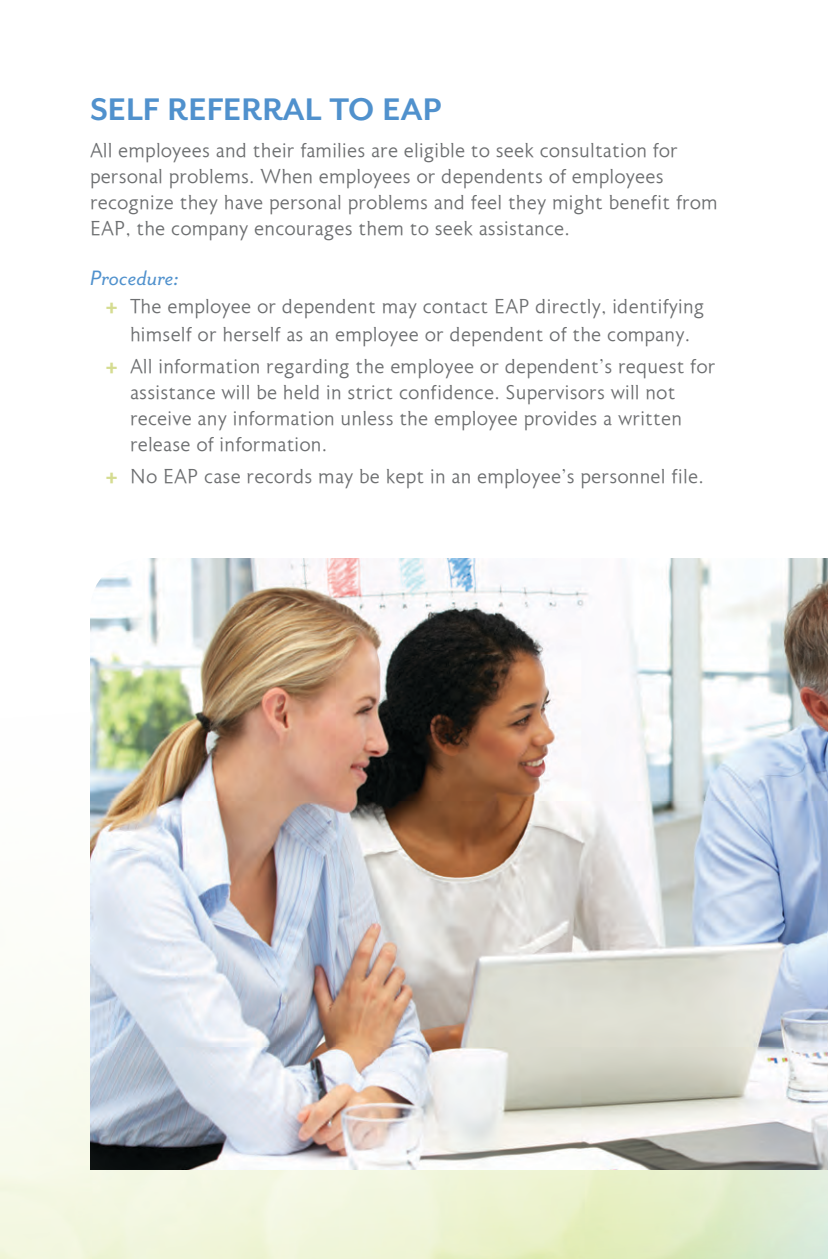
<style>
.page{position:relative;width:828px;height:1260px;background:#fff}
.page>*{position:absolute;margin:0;border:0;box-sizing:border-box;transform-origin:0 0}
.t1{font:700 36px "Mr Eaves San OT";color:#5091cd}
.t2{font:italic 24px "Mr Eaves San OT";color:#5091cd}
.t3{font:300 20px/26px "Astoria";color:#6d6f71}
.s1{font-weight:700;color:#d5dc91}
</style>
<div class="page">
<img style="left:90px;top:558px;width:738px;height:612px">
<p class="t1" style="left:90px;top:89px;width:353px">SELF REFERRAL TO EAP</p>
<p class="t3" style="left:90px;top:138px;width:630px">All employees and their families are eligible to seek consultation for personal problems. When employees or dependents of employees recognize they have personal problems and feel they might benefit from EAP, the company encourages them to seek assistance.</p>
<p class="t2" style="left:90px;top:265px;width:90px">Procedure:</p>
<p class="t3" style="left:106px;top:293px;width:600px;line-height:28px;text-align:center"><span class="s1">+</span> The employee or dependent may contact EAP directly, identifying himself or herself as an employee or dependent of the company.</p>
<p class="t3" style="left:130px;top:354px;width:587px;text-indent:-24px"><span class="s1">+</span> All information regarding the employee or dependent’s request for assistance will be held in strict confidence. Supervisors will not receive any information unless the employee provides a written release of information.</p>
<p class="t3" style="left:106px;top:464px;width:599px"><span class="s1">+</span> No EAP case records may be kept in an employee’s personnel file.</p>
</div>
